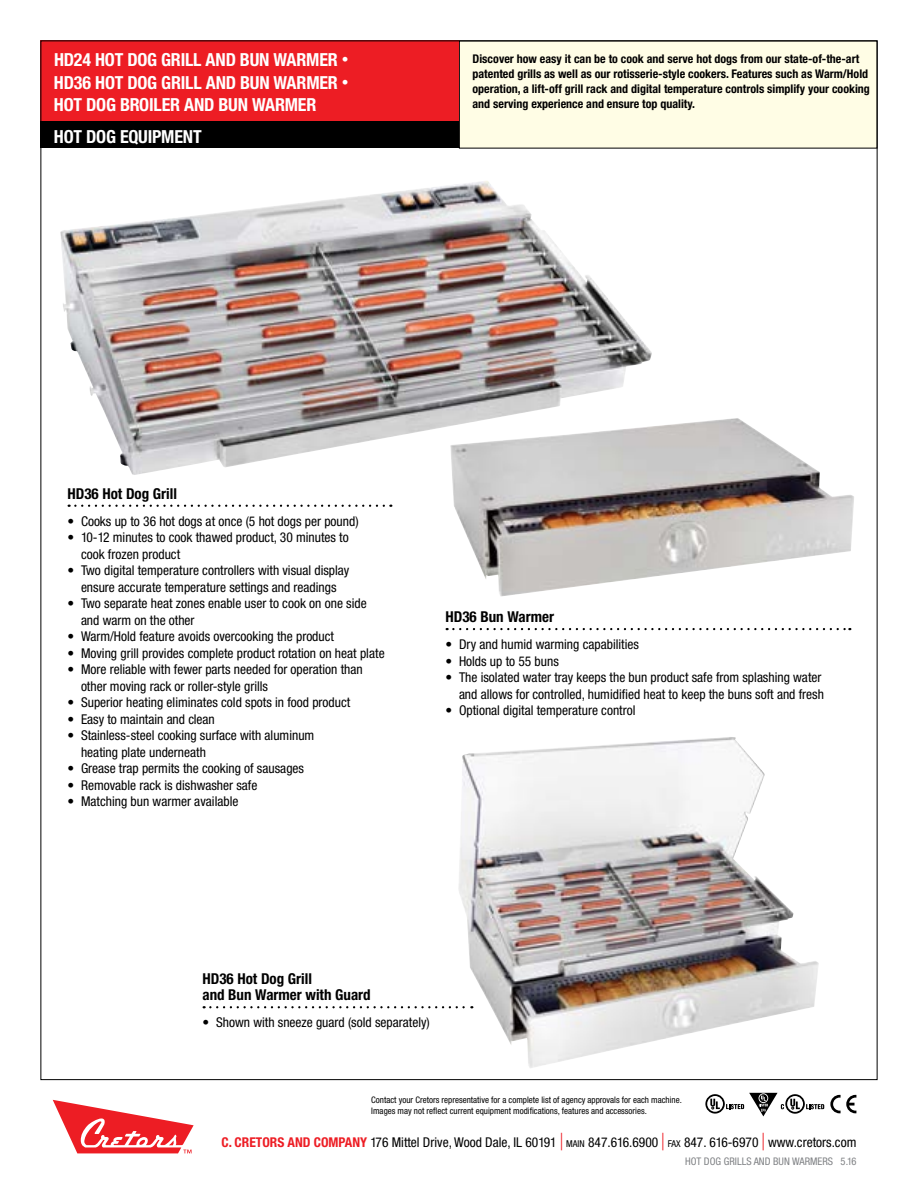
<style>
.page{position:relative;width:918px;height:1188px;background:#fff}
.page>*{position:absolute;margin:0;border:0;box-sizing:border-box;transform-origin:0 0}
.t1{font:700 condensed 18px/22.5px "Helvetica Neue";letter-spacing:-.01em;color:#fff;text-align:justify}
.t2{font:700 condensed 15px/16.5px "Helvetica Neue";color:#000}
.t3{font:condensed 13.5px/16.5px "Helvetica Neue";color:#000}
.t4{font:700 condensed 12px/15px "Helvetica Neue";color:#000}
.t5{font:condensed 10.5px "Helvetica Neue";color:#808285}
.t6{font:condensed 9px/10.5px "Helvetica Neue";color:#000}
.s1{font-size:13.5px}
.s2{font-weight:700;color:#ed1d24}
.s3{font-size:23.7px;color:#ed1d24}
.s4{font-size:9.45px}
</style>
<div class="page">
<svg style="left:806px;top:1104px;width:18px;height:5px"></svg>
<svg style="left:785px;top:1094px;width:20px;height:20px"></svg>
<svg style="left:787px;top:1096px;width:16px;height:16px"></svg>
<svg style="left:790px;top:1099px;width:10px;height:10px"></svg>
<svg style="left:705px;top:1093px;width:79px;height:23px"></svg>
<svg style="left:830px;top:1095px;width:26px;height:18px"></svg>
<svg style="left:53px;top:1100px;width:141px;height:53px"></svg>
<div style="left:459px;top:41px;width:418px;height:107px;background:#fffde5"></div>
<div style="left:40px;top:122px;width:419px;height:26px;background:#000"></div>
<div style="left:40px;top:40px;width:419px;height:82px;background:#ed1d24"></div>
<img style="left:458px;top:737px;width:361px;height:331px">
<img style="left:60px;top:181px;width:592px;height:294px">
<img style="left:450px;top:418px;width:404px;height:179px">
<svg style="left:204px;top:1006px;width:268px;height:2px"></svg>
<svg style="left:69px;top:505px;width:322px;height:2px"></svg>
<svg style="left:447px;top:628px;width:403px;height:2px"></svg>
<h1 class="t1" style="left:54px;top:49px;width:296px">HD24 HOT DOG GRILL AND BUN WARMER <span class="s1">• </span>HD36 HOT DOG GRILL AND BUN WARMER <span class="s1">• </span>HOT DOG BROILER AND BUN WARMER</h1>
<h1 class="t1" style="left:54px;top:125px;width:149px">HOT DOG EQUIPMENT</h1>
<p class="t4" style="left:472px;top:51px;width:399px">Discover how easy it can be to cook and serve hot dogs from our state-of-the-art patented grills as well as our rotisserie-style cookers. Features such as Warm/Hold operation, a lift-off grill rack and digital temperature controls simplify your cooking and serving experience and ensure top quality.</p>
<p class="t2" style="left:68px;top:485px;width:111px">HD36 Hot Dog Grill</p>
<p class="t3" style="left:68px;top:513px;width:293px">• Cooks up to 36 hot dogs at once (5 hot dogs per pound)</p>
<p class="t3" style="left:81px;top:529px;width:269px;text-indent:-14px">• 10-12 minutes to cook thawed product, 30 minutes to cook frozen product</p>
<p class="t3" style="left:68px;top:562px;width:283px;text-align:center">• Two digital temperature controllers with visual display ensure accurate temperature settings and readings</p>
<p class="t3" style="left:81px;top:595px;width:287px;text-indent:-14px">• Two separate heat zones enable user to cook on one side and warm on the other</p>
<p class="t3" style="left:68px;top:628px;width:268px">• Warm/Hold feature avoids overcooking the product</p>
<p class="t3" style="left:68px;top:645px;width:319px">• Moving grill provides complete product rotation on heat plate</p>
<p class="t3" style="left:81px;top:661px;width:283px;text-indent:-14px">• More reliable with fewer parts needed for operation than other moving rack or roller-style grills</p>
<p class="t3" style="left:68px;top:694px;width:284px">• Superior heating eliminates cold spots in food product</p>
<p class="t3" style="left:68px;top:711px;width:149px">• Easy to maintain and clean</p>
<p class="t3" style="left:81px;top:727px;width:235px;text-indent:-14px">• Stainless-steel cooking surface with aluminum heating plate underneath</p>
<p class="t3" style="left:68px;top:760px;width:238px">• Grease trap permits the cooking of sausages</p>
<p class="t3" style="left:68px;top:777px;width:191px">• Removable rack is dishwasher safe</p>
<p class="t3" style="left:68px;top:793px;width:172px">• Matching bun warmer available</p>
<p class="t2" style="left:446px;top:608px;width:110px">HD36 Bun Warmer</p>
<p class="t3" style="left:446px;top:636px;width:195px">• Dry and humid warming capabilities</p>
<p class="t3" style="left:446px;top:653px;width:115px">• Holds up to 55 buns</p>
<p class="t3" style="left:446px;top:669px;width:380px;text-align:right">• The isolated water tray keeps the bun product safe from splashing water and allows for controlled, humidified heat to keep the buns soft and fresh</p>
<p class="t3" style="left:446px;top:702px;width:192px">• Optional digital temperature control</p>
<p class="t2" style="left:202px;top:970px;width:170px">HD36 Hot Dog Grill<br>and Bun Warmer with Guard</p>
<p class="t3" style="left:202px;top:1014px;width:229px">• Shown with sneeze guard (sold separately)</p>
<p class="t6" style="left:371px;top:1095px;width:312px">Contact your Cretors representative for a complete list of agency approvals for each machine.<br>Images may not reflect current equipment modifications, features and accessories.</p>
<p class="t3" style="left:221px;top:1134px;width:637px"><span class="s2">C. CRETORS AND COMPANY</span> 176 Mittel Drive, Wood Dale, IL 60191 <span class="s3">|</span> <span class="s4">MAIN</span> 847.616.6900 <span class="s3">|</span> <span class="s4">FAX</span> 847. 616-6970 <span class="s3">|</span> www.cretors.com</p>
<p class="t5" style="left:685px;top:1156px;width:173px">HOT DOG GRILLS AND BUN WARMERS 5.16</p>
</div>
